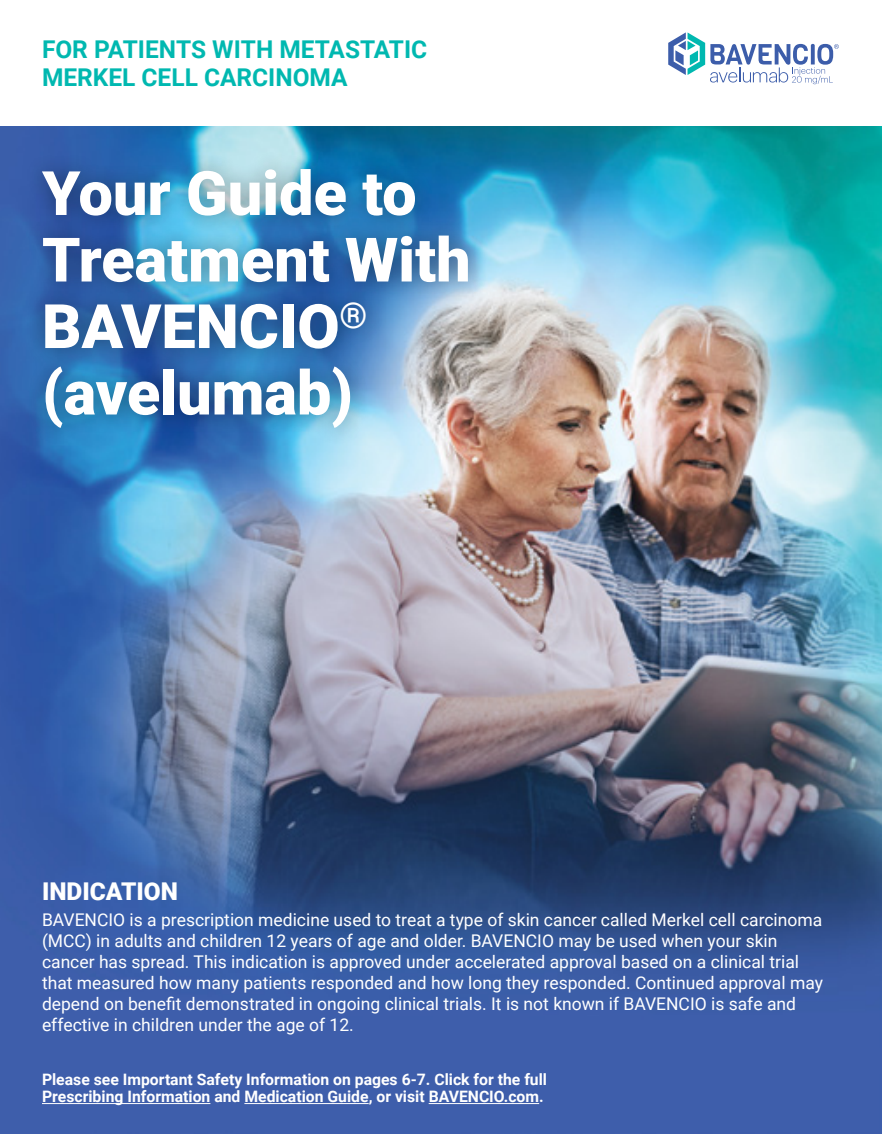
<style>
.page{position:relative;width:882px;height:1134px;background:#fff}
.page>*{position:absolute;margin:0;border:0;box-sizing:border-box;transform-origin:0 0}
.t1{font:900 61.25px/66.5px "Roboto";color:#fff}
.t2{font:700 24.5px/28px "Roboto";color:#00b8b0}
.t3{font:900 24.5px "Roboto";color:#fff}
.t4{font:17.5px/21px "Roboto";color:#fff}
.t5{font:700 15.75px/17.5px "Roboto";color:#fff}
</style>
<div class="page">
<img style="left:0;top:126px;width:882px;height:1008px">
<svg style="left:668px;top:32px;width:171px;height:52px"></svg>
<div style="left:25px;top:151px;width:462px;height:296px;background:#000;opacity:.35"></div>
<hr style="left:42px;top:1103px;width:168px;height:1px;background:#fff">
<hr style="left:244px;top:1103px;width:125px;height:1px;background:#fff">
<hr style="left:429px;top:1103px;width:110px;height:1px;background:#fff">
<h2 class="t2" style="left:42px;top:35px;width:387px">FOR PATIENTS WITH METASTATIC<br>MERKEL CELL CARCINOMA</h2>
<h1 class="t1" style="left:42px;top:158px;width:430px">Your Guide to<br>Treatment With<br>BAVENCIO<sup>® </sup>(avelumab)</h1>
<h2 class="t3" style="left:42px;top:874px;width:138px">INDICATION</h2>
<p class="t4" style="left:42px;top:909px;width:783px">BAVENCIO is a prescription medicine used to treat a type of skin cancer called Merkel cell carcinoma (MCC) in adults and children 12 years of age and older. BAVENCIO may be used when your skin cancer has spread. This indication is approved under accelerated approval based on a clinical trial that measured how many patients responded and how long they responded. Continued approval may depend on benefit demonstrated in ongoing clinical trials. It is not known if BAVENCIO is safe and effective in children under the age of 12.</p>
<p class="t5" style="left:42px;top:1070px;width:507px">Please see Important Safety Information on pages 6-7. Click for the full<br>Prescribing Information and Medication Guide, or visit BAVENCIO.com.</p>
</div>
